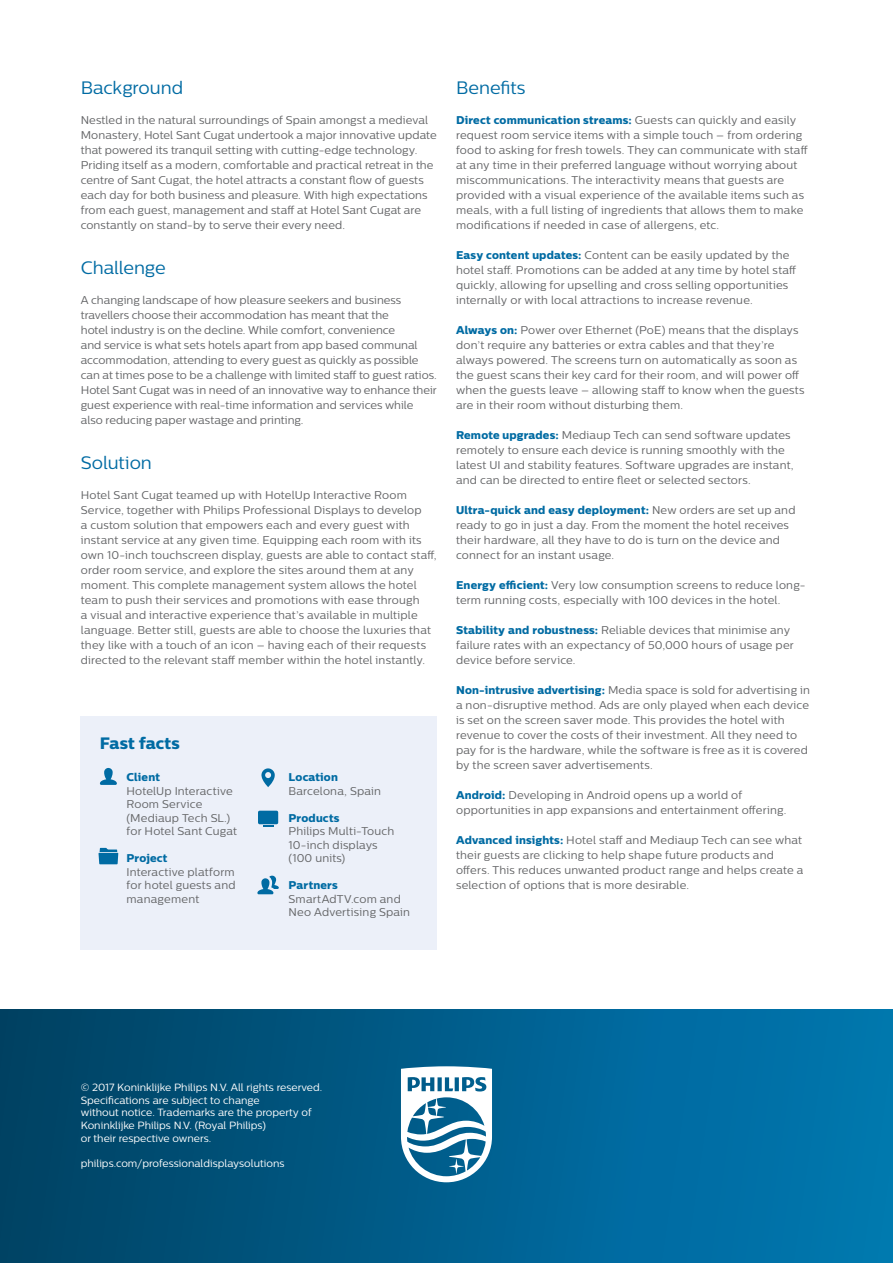
<style>
.page{position:relative;width:893px;height:1263px;background:#fff}
.page>*{position:absolute;margin:0;border:0;box-sizing:border-box;transform-origin:0 0}
.t1{font:18px "Centrale Sans";letter-spacing:-.005em;color:#006ba3}
.t2{font:16.5px "Centrale Sans X Bold";color:#006ba3}
.t3{font:11.25px/15px "Centrale Sans";letter-spacing:.015em;color:#636466}
.t4{font:11.25px "Centrale Sans X Bold";letter-spacing:.015em;color:#006ba3}
.t5{font:10.5px/12.6px "Centrale Sans";color:#fff}
.s1{font-family:"Centrale Sans";color:#636466}
.s2{font-family:"Centrale Sans X Bold";color:#006ba3}
</style>
<div class="page">
<div style="left:0;top:1010px;width:893px;height:253px;background:linear-gradient(to right,#004263,#007ab4)"></div>
<svg style="left:401px;top:1066px;width:91px;height:116px"></svg>
<div style="left:81px;top:716px;width:356px;height:234px;background:#ecf0f9"></div>
<svg style="left:261px;top:768px;width:14px;height:19px"></svg>
<svg style="left:99px;top:848px;width:19px;height:16px"></svg>
<svg style="left:100px;top:767px;width:17px;height:18px"></svg>
<div style="left:258px;top:811px;width:20px;height:13px;background:#006ba3;border-radius:2px"></div>
<svg style="left:263px;top:825px;width:10px;height:2px"></svg>
<svg style="left:257px;top:876px;width:22px;height:18px"></svg>
<h1 class="t1" style="left:81px;top:78px;width:104px">Background</h1>
<p class="t3" style="left:81px;top:113px;width:357px">Nestled in the natural surroundings of Spain amongst a medieval Monastery, Hotel Sant Cugat undertook a major innovative update that powered its tranquil setting with cutting-edge technology.<br>Priding itself as a modern, comfortable and practical retreat in the centre of Sant Cugat, the hotel attracts a constant flow of guests each day for both business and pleasure. With high expectations from each guest, management and staff at Hotel Sant Cugat are constantly on stand-by to serve their every need.</p>
<h1 class="t1" style="left:81px;top:258px;width:86px">Challenge</h1>
<p class="t3" style="left:81px;top:293px;width:358px">A changing landscape of how pleasure seekers and business travellers choose their accommodation has meant that the<br>hotel industry is on the decline. While comfort, convenience<br>and service is what sets hotels apart from app based communal accommodation, attending to every guest as quickly as possible can at times pose to be a challenge with limited staff to guest ratios.<br>Hotel Sant Cugat was in need of an innovative way to enhance their guest experience with real-time information and services while also reducing paper wastage and printing.</p>
<h1 class="t1" style="left:81px;top:453px;width:73px">Solution</h1>
<p class="t3" style="left:81px;top:488px;width:357px">Hotel Sant Cugat teamed up with HotelUp Interactive Room Service, together with Philips Professional Displays to develop<br>a custom solution that empowers each and every guest with instant service at any given time. Equipping each room with its own 10-inch touchscreen display, guests are able to contact staff, order room service, and explore the sites around them at any moment. This complete management system allows the hotel team to push their services and promotions with ease through<br>a visual and interactive experience that’s available in multiple language. Better still, guests are able to choose the luxuries that they like with a touch of an icon – having each of their requests directed to the relevant staff member within the hotel instantly.</p>
<h2 class="t2" style="left:100px;top:733px;width:81px">Fast facts</h2>
<p class="t4" style="left:126px;top:770px;width:35px">Client</p>
<p class="t3" style="left:126px;top:784px;width:112px;line-height:13.5px">HotelUp Interactive<br>Room Service (Mediaup Tech SL.) for Hotel Sant Cugat</p>
<p class="t4" style="left:126px;top:851px;width:43px">Project</p>
<p class="t3" style="left:126px;top:865px;width:111px;line-height:13.5px;text-align:justify">Interactive platform for hotel guests and management</p>
<p class="t4" style="left:289px;top:770px;width:51px">Location</p>
<p class="t3" style="left:289px;top:783px;width:94px">Barcelona, Spain</p>
<p class="t4" style="left:289px;top:811px;width:52px">Products</p>
<p class="t3" style="left:289px;top:824px;width:107px;line-height:13.5px">Philips Multi-Touch<br>10-inch displays (100 units)</p>
<p class="t4" style="left:289px;top:878px;width:51px">Partners</p>
<p class="t3" style="left:289px;top:892px;width:123px;line-height:13.5px">SmartAdTV.com and<br>Neo Advertising Spain</p>
<h1 class="t1" style="left:456px;top:78px;width:71px">Benefits</h1>
<p class="t4" style="left:456px;top:113px;width:342px">Direct communication streams: <span class="s1">Guests can quickly and easily</span></p>
<p class="t3" style="left:456px;top:128px;width:353px">request room service items with a simple touch – from ordering food to asking for fresh towels. They can communicate with staff at any time in their preferred language without worrying about miscommunications. The interactivity means that guests are provided with a visual experience of the available items such as meals, with a full listing of ingredients that allows them to make modifications if needed in case of allergens, etc.</p>
<p class="t3" style="left:456px;top:248px;width:342px"><span class="s2">Easy content updates:</span> Content can be easily updated by the hotel staff. Promotions can be added at any time by hotel staff quickly, allowing for upselling and cross selling opportunities internally or with local attractions to increase revenue.</p>
<p class="t3" style="left:456px;top:323px;width:350px"><span class="s2">Always on:</span> Power over Ethernet (PoE) means that the displays don’t require any batteries or extra cables and that they’re always powered. The screens turn on automatically as soon as the guest scans their key card for their room, and will power off when the guests leave – allowing staff to know when the guests are in their room without disturbing them.</p>
<p class="t3" style="left:456px;top:428px;width:339px"><span class="s2">Remote upgrades:</span> Mediaup Tech can send software updates remotely to ensure each device is running smoothly with the latest UI and stability features. Software upgrades are instant, and can be directed to entire fleet or selected sectors.</p>
<p class="t4" style="left:456px;top:503px;width:341px">Ultra-quick and easy deployment: <span class="s1">New orders are set up and</span></p>
<p class="t3" style="left:456px;top:518px;width:334px">ready to go in just a day. From the moment the hotel receives their hardware, all they have to do is turn on the device and connect for an instant usage.</p>
<p class="t3" style="left:456px;top:578px;width:351px"><span class="s2">Energy efficient:</span> Very low consumption screens to reduce long&shy;term running costs, especially with 100 devices in the hotel.</p>
<p class="t3" style="left:456px;top:623px;width:339px"><span class="s2">Stability and robustness:</span> Reliable devices that minimise any failure rates with an expectancy of 50,000 hours of usage per device before service.</p>
<p class="t3" style="left:456px;top:683px;width:355px"><span class="s2">Non-intrusive advertising:</span> Media space is sold for advertising in a non-disruptive method. Ads are only played when each device is set on the screen saver mode. This provides the hotel with revenue to cover the costs of their investment. All they need to pay for is the hardware, while the software is free as it is covered by the screen saver advertisements.</p>
<p class="t3" style="left:456px;top:788px;width:332px"><span class="s2">Android:</span> Developing in Android opens up a world of opportunities in app expansions and entertainment offering.</p>
<p class="t3" style="left:456px;top:833px;width:349px"><span class="s2">Advanced insights:</span> Hotel staff and Mediaup Tech can see what their guests are clicking to help shape future products and offers. This reduces unwanted product range and helps create a selection of options that is more desirable.</p>
<p class="t5" style="left:81px;top:1081px;width:243px">© 2017 Koninklijke Philips N.V. All rights reserved.<br>Specifications are subject to change<br>without notice. Trademarks are the property of Koninklijke Philips N.V. (Royal Philips)<br>or their respective owners.</p>
<p class="t5" style="left:81px;top:1157px;width:205px">philips.com/professionaldisplaysolutions</p>
</div>
